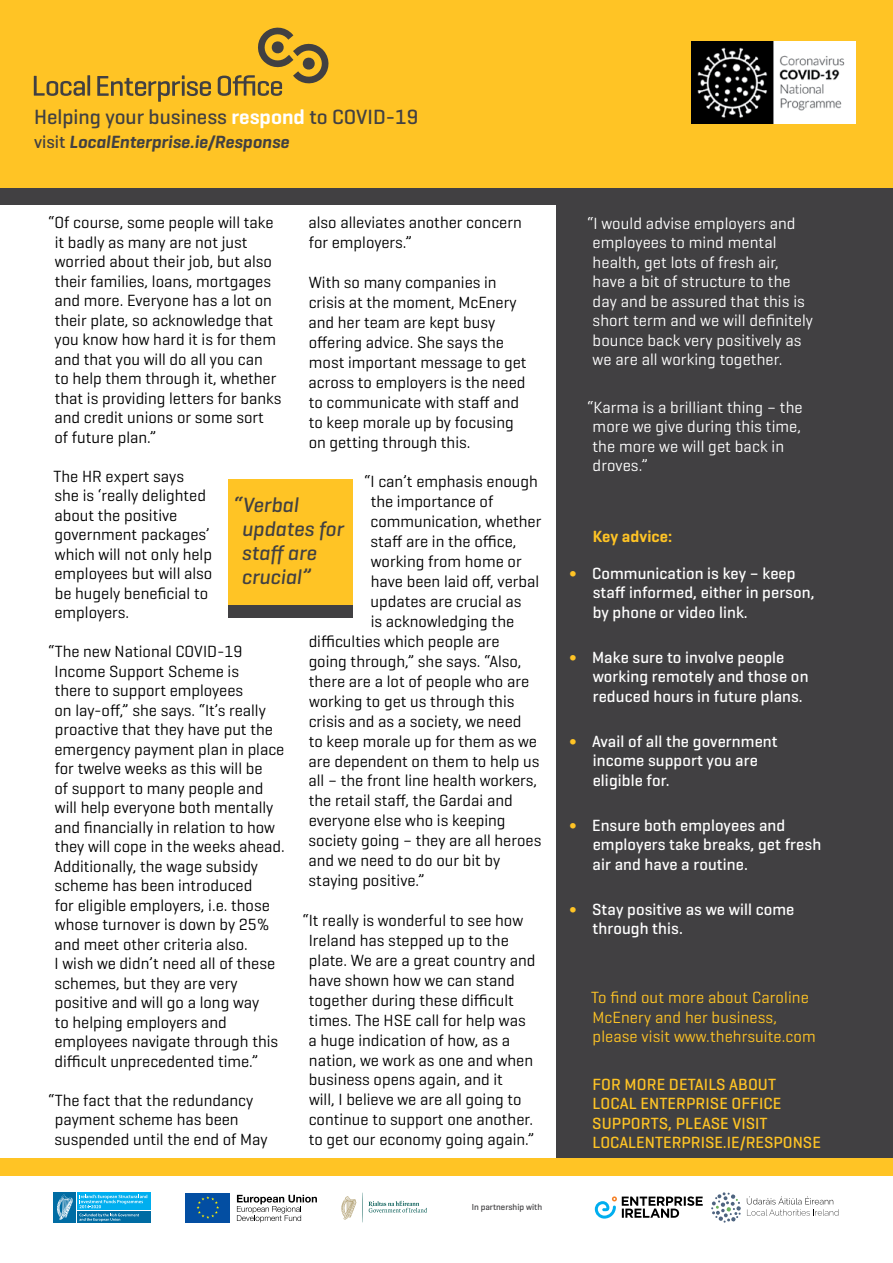
<style>
.page{position:relative;width:893px;height:1263px;background:#fff}
.page>*{position:absolute;margin:0;border:0;box-sizing:border-box;transform-origin:0 0}
.t1{font:500 21px "Geogrotesque";color:#414042}
.t2{font:italic 500 21px/24px "Geogrotesque";color:#414042}
.t3{font:italic 600 18px "Geogrotesque";color:#414042}
.t4{font:16.5px/19.5px "Geogrotesque";color:#000}
.t5{font:500 16.5px/19.5px "Geogrotesque";letter-spacing:.005em;color:#fff}
.t6{font:16.5px/19.5px "Geogrotesque";letter-spacing:.005em;color:#fff}
.t7{font:500 16.5px/19.5px "Geogrotesque";letter-spacing:.005em;color:#ffc425}
.t8{font:16.5px/19.5px "Geogrotesque";letter-spacing:.005em;color:#ffc425}
.t9{font:600 16.5px "Geogrotesque";letter-spacing:.005em;color:#ffc425}
.t10{font:500 8.85px "Geogrotesque";color:#414042}
.s1{font-weight:600;color:#fff}
.s2{font-weight:500;font-style:normal}
.s3{color:#ffc425}
</style>
<div class="page">
<div style="left:0;top:187px;width:893px;height:18px;background:#414042"></div>
<div style="left:0;top:0;width:893px;height:187px;background:#ffc425"></div>
<div style="left:556px;top:196px;width:337px;height:966px;background:#414042"></div>
<svg style="left:711px;top:1192px;width:30px;height:31px"></svg>
<svg style="left:747px;top:1196px;width:91px;height:20px"></svg>
<svg style="left:595px;top:1196px;width:108px;height:22px"></svg>
<div style="left:53px;top:1192px;width:23px;height:30px;background:#006ca3"></div>
<svg style="left:57px;top:1194px;width:16px;height:26px"></svg>
<div style="left:77px;top:1192px;width:74px;height:18px;background:#00aeef"></div>
<div style="left:77px;top:1211px;width:74px;height:11px;background:#006ca3"></div>
<svg style="left:79px;top:1195px;width:68px;height:26px"></svg>
<svg style="left:237px;top:1195px;width:80px;height:27px"></svg>
<svg style="left:185px;top:1222px;width:45px;height:1px"></svg>
<div style="left:185px;top:1192px;width:45px;height:30px;background:#034ea2"></div>
<svg style="left:197px;top:1196px;width:22px;height:22px"></svg>
<svg style="left:362px;top:1192px;width:65px;height:30px"></svg>
<svg style="left:341px;top:1196px;width:15px;height:23px"></svg>
<div style="left:229px;top:479px;width:124px;height:135px;background:#ffc425"></div>
<div style="left:0;top:1158px;width:893px;height:18px;background:#ffc425"></div>
<div style="left:229px;top:605px;width:124px;height:13px;background:#414042"></div>
<svg style="left:34px;top:76px;width:51px;height:20px"></svg>
<hr style="left:87px;top:75px;width:3px;height:21px;background:#414042">
<svg style="left:97px;top:75px;width:114px;height:27px"></svg>
<svg style="left:218px;top:27px;width:111px;height:69px"></svg>
<img style="left:692px;top:42px;width:164px;height:82px">
<p class="t1" style="left:34px;top:104px;width:386px">Helping your business <span class="s1">respond</span> to COVID-19</p>
<p class="t3" style="left:34px;top:131px;width:257px"><span class="s2">visit</span> LocalEnterprise.ie/Response</p>
<p class="t4" style="left:54px;top:212px;width:229px;text-indent:-6px">“Of course, some people will take it badly as many are not just worried about their job, but also their families, loans, mortgages and more. Everyone has a lot on their plate, so acknowledge that you know how hard it is for them and that you will do all you can<br>to help them through it, whether that is providing letters for banks and credit unions or some sort of future plan.”</p>
<p class="t4" style="left:54px;top:466px;width:160px">The HR expert says she is ‘really delighted about the positive government packages’ which will not only help employees but will also be hugely beneficial to employers.</p>
<p class="t4" style="left:54px;top:641px;width:232px;text-indent:-6px">“The new National COVID-19<br>Income Support Scheme is<br>there to support employees<br>on lay-off,” she says. “It’s really proactive that they have put the emergency payment plan in place for twelve weeks as this will be<br>of support to many people and will help everyone both mentally and financially in relation to how they will cope in the weeks ahead.<br>Additionally, the wage subsidy scheme has been introduced<br>for eligible employers, i.e. those whose turnover is down by 25% and meet other criteria also.<br>I wish we didn’t need all of these schemes, but they are very positive and will go a long way<br>to helping employers and employees navigate through this difficult unprecedented time.”</p>
<p class="t4" style="left:54px;top:1090px;width:215px;text-indent:-6px">“The fact that the redundancy payment scheme has been suspended until the end of May</p>
<p class="t4" style="left:308px;top:212px;width:215px;line-height:20px">also alleviates another concern for employers.”</p>
<p class="t4" style="left:308px;top:272px;width:220px;line-height:20px">With so many companies in crisis at the moment, McEnery and her team are kept busy offering advice. She says the most important message to get across to employers is the need to communicate with staff and to keep morale up by focusing on getting through this.</p>
<p class="t4" style="left:364px;top:472px;width:175px">“I can’t emphasis enough</p>
<p class="t4" style="left:371px;top:491px;width:124px">the importance of</p>
<p class="t4" style="left:370px;top:511px;width:172px">communication, whether</p>
<p class="t4" style="left:370px;top:531px;width:148px">staff are in the office,</p>
<p class="t4" style="left:371px;top:551px;width:152px">working from home or</p>
<p class="t4" style="left:371px;top:571px;width:170px">have been laid off, verbal</p>
<p class="t4" style="left:371px;top:591px;width:152px">updates are crucial as</p>
<p class="t4" style="left:371px;top:611px;width:145px">is acknowledging the</p>
<p class="t4" style="left:309px;top:631px;width:192px">difficulties which people are</p>
<p class="t4" style="left:309px;top:651px;width:214px">going through,” she says. “Also,</p>
<p class="t4" style="left:309px;top:671px;width:222px">there are a lot of people who are</p>
<p class="t4" style="left:309px;top:691px;width:207px">working to get us through this</p>
<p class="t4" style="left:309px;top:711px;width:214px">crisis and as a society, we need</p>
<p class="t4" style="left:309px;top:731px;width:229px">to keep morale up for them as we</p>
<p class="t4" style="left:308px;top:751px;width:232px">are dependent on them to help us</p>
<p class="t4" style="left:308px;top:771px;width:230px">all – the front line health workers,</p>
<p class="t4" style="left:309px;top:790px;width:205px">the retail staff, the Gardai and</p>
<p class="t4" style="left:309px;top:810px;width:198px">everyone else who is keeping</p>
<p class="t4" style="left:309px;top:830px;width:234px">society going – they are all heroes</p>
<p class="t4" style="left:308px;top:850px;width:193px">and we need to do our bit by</p>
<p class="t4" style="left:309px;top:870px;width:117px">staying positive.”</p>
<p class="t4" style="left:308px;top:910px;width:228px;line-height:20px;text-indent:-6px">“It really is wonderful to see how<br>Ireland has stepped up to the plate. We are a great country and have shown how we can stand together during these difficult times. The HSE call for help was a huge indication of how, as a nation, we work as one and when business opens again, and it<br>will, I believe we are all going to continue to support one another. to get our economy going again.”</p>
<p class="t2" style="left:241px;top:493px;width:104px;text-indent:-9px">“Verbal updates for staff are crucial”</p>
<p class="t10" style="left:472px;top:1202px;width:72px">In partnership with</p>
<p class="t6" style="left:593px;top:213px;width:222px;text-indent:-6px">“I would advise employers and employees to mind mental health, get lots of fresh air, have a bit of structure to the day and be assured that this is short term and we will definitely bounce back very positively as we are all working together.</p>
<p class="t6" style="left:592px;top:397px;width:212px;text-indent:-5px">“Karma is a brilliant thing – the more we give during this time, the more we will get back in droves.”</p>
<p class="t9" style="left:593px;top:526px;width:81px">Key advice:</p>
<p class="t5" style="left:593px;top:563px;width:223px;text-indent:-23px"><span class="s3">∫</span> Communication is key – keep staff informed, either in person, by phone or video link.</p>
<p class="t5" style="left:593px;top:647px;width:217px;text-indent:-23px"><span class="s3">∫</span> Make sure to involve people working remotely and those on reduced hours in future plans.</p>
<p class="t5" style="left:593px;top:731px;width:187px;text-indent:-23px"><span class="s3">∫</span> Avail of all the government income support you are eligible for.</p>
<p class="t5" style="left:593px;top:815px;width:230px;text-indent:-23px"><span class="s3">∫</span> Ensure both employees and employers take breaks, get fresh air and have a routine.</p>
<p class="t5" style="left:592px;top:899px;width:203px;text-indent:-23px"><span class="s3">∫</span> Stay positive as we will come through this.</p>
<p class="t8" style="left:591px;top:987px;width:226px">To find out more about Caroline<br>McEnery and her business, please visit www.thehrsuite.com</p>
<p class="t7" style="left:592px;top:1074px;width:230px">FOR MORE DETAILS ABOUT<br>LOCAL ENTERPRISE OFFICE<br>SUPPORTS, PLEASE VISIT<br>LOCALENTERPRISE.IE/RESPONSE</p>
</div>
